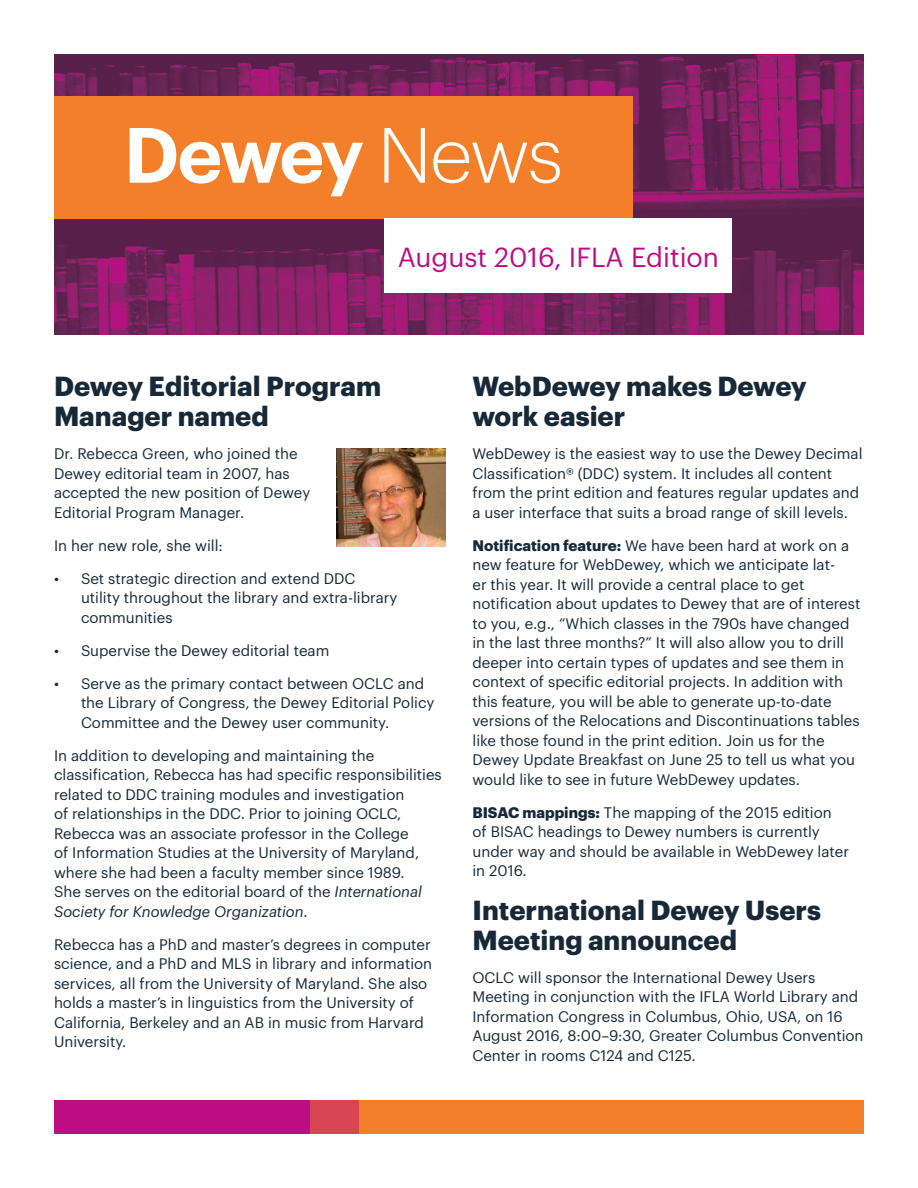
<style>
.page{position:relative;width:918px;height:1188px;background:#fff}
.page>*{position:absolute;margin:0;border:0;box-sizing:border-box;transform-origin:0 0}
.t1{font:600 76.5px "Graphik";letter-spacing:-.04em;color:#fff}
.t2{font:700 27px/30px "Graphik";color:#172938}
.t3{font:27px "Graphik";color:#bc0d83}
.t4{font:15px/19.5px "Graphik";color:#172938}
.s1{font-weight:300}
.s2{font-style:italic}
.s3{font-weight:700}
</style>
<div class="page">
<img style="left:54px;top:54px;width:810px;height:281px">
<div style="left:54px;top:96px;width:579px;height:123px;background:#f47f2a"></div>
<div style="left:384px;top:219px;width:348px;height:74px;background:#fff"></div>
<div style="left:54px;top:1100px;width:256px;height:34px;background:#bc0d83"></div>
<div style="left:310px;top:1100px;width:554px;height:34px;background:#f47f2a"></div>
<div style="left:310px;top:1100px;width:49px;height:34px;background:#d84656"></div>
<img style="left:336px;top:448px;width:110px;height:98px">
<h1 class="t1" style="left:124px;top:96px;width:441px">Dewey <span class="s1">News</span></h1>
<h2 class="t3" style="left:398px;top:237px;width:323px">August 2016, IFLA Edition</h2>
<h2 class="t2" style="left:54px;top:369px;width:329px">Dewey Editorial Program<br>Manager named</h2>
<p class="t4" style="left:54px;top:443px;width:258px">Dr. Rebecca Green, who joined the<br>Dewey editorial team in 2007, has accepted the new position of Dewey<br>Editorial Program Manager.</p>
<p class="t4" style="left:54px;top:534px;width:170px">In her new role, she will:</p>
<p class="t4" style="left:81px;top:567px;width:318px;text-indent:-27px">• Set strategic direction and extend DDC utility throughout the library and extra-library communities</p>
<p class="t4" style="left:54px;top:639px;width:277px">• Supervise the Dewey editorial team</p>
<p class="t4" style="left:81px;top:672px;width:355px;text-indent:-27px">• Serve as the primary contact between OCLC and the Library of Congress, the Dewey Editorial Policy<br>Committee and the Dewey user community.</p>
<p class="t4" style="left:54px;top:744px;width:389px">In addition to developing and maintaining the classification, Rebecca has had specific responsibilities related to DDC training modules and investigation<br>of relationships in the DDC. Prior to joining OCLC, Rebecca was an associate professor in the College<br>of Information Studies at the University of Maryland, where she had been a faculty member since 1989.<br>She serves on the editorial board of the <span class="s2">International Society for Knowledge Organization</span>.</p>
<p class="t4" style="left:54px;top:933px;width:380px">Rebecca has a PhD and master’s degrees in computer science, and a PhD and MLS in library and information services, all from the University of Maryland. She also holds a master’s in linguistics from the University of California, Berkeley and an AB in music from Harvard University.</p>
<h2 class="t2" style="left:472px;top:369px;width:336px">WebDewey makes Dewey work easier</h2>
<p class="t4" style="left:472px;top:443px;width:392px">WebDewey is the easiest way to use the Dewey Decimal Classification® (DDC) system. It includes all content from the print edition and features regular updates and a user interface that suits a broad range of skill levels.</p>
<p class="t4" style="left:472px;top:534px;width:389px"><span class="s3">Notification feature:</span> We have been hard at work on a new feature for WebDewey, which we anticipate lat-<br>er this year. It will provide a central place to get notification about updates to Dewey that are of interest to you, e.g., “Which classes in the 790s have changed in the last three months?” It will also allow you to drill deeper into certain types of updates and see them in context of specific editorial projects. In addition with this feature, you will be able to generate up-to-date versions of the Relocations and Discontinuations tables like those found in the print edition. Join us for the Dewey Update Breakfast on June 25 to tell us what you would like to see in future WebDewey updates.</p>
<p class="t4" style="left:472px;top:801px;width:378px"><span class="s3">BISAC mappings:</span> The mapping of the 2015 edition of BISAC headings to Dewey numbers is currently under way and should be available in WebDewey later in 2016.</p>
<h2 class="t2" style="left:472px;top:892px;width:350px">International Dewey Users<br>Meeting announced</h2>
<p class="t4" style="left:472px;top:966px;width:393px">OCLC will sponsor the International Dewey Users Meeting in conjunction with the IFLA World Library and Information Congress in Columbus, Ohio, USA, on 16<br>August 2016, 8:00–9:30, Greater Columbus Convention Center in rooms C124 and C125.</p>
</div>
